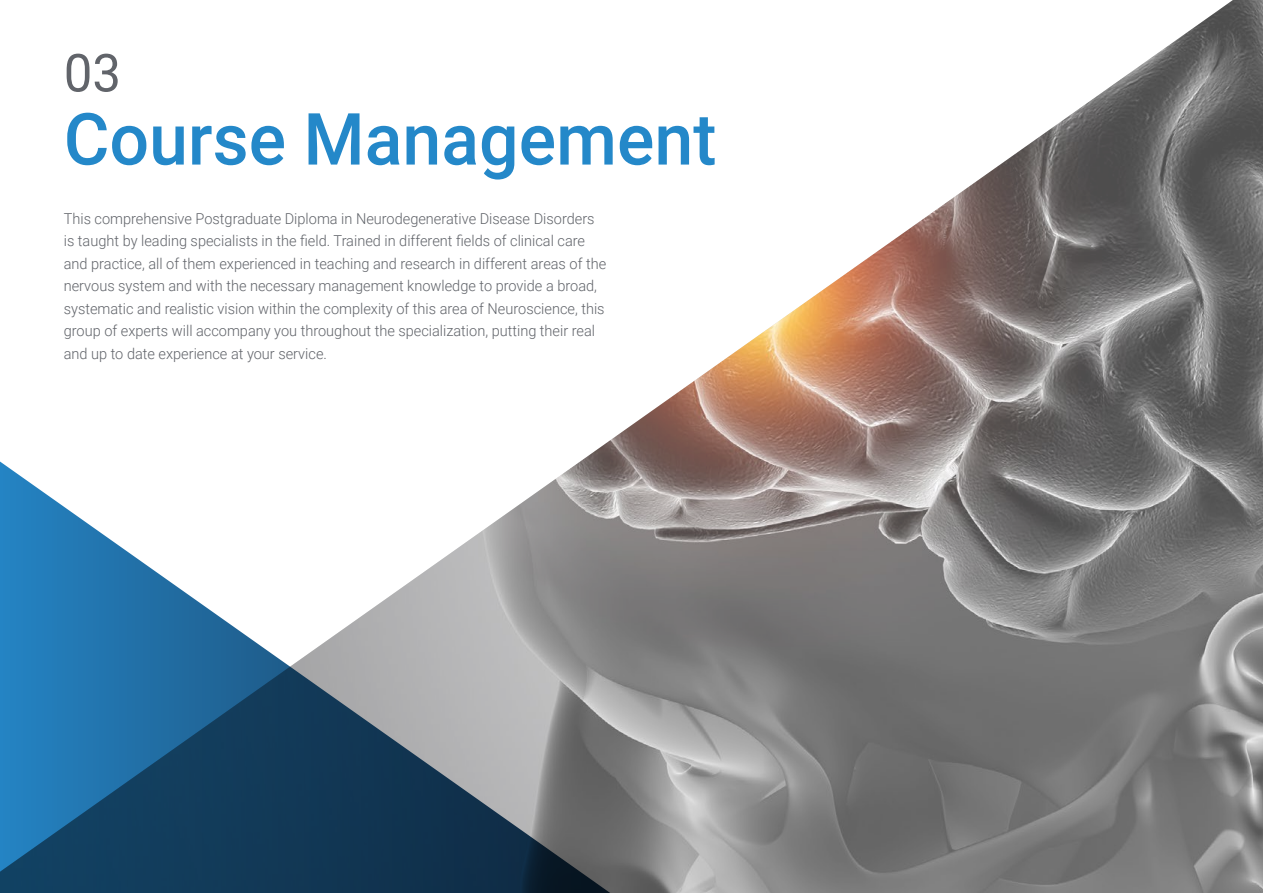
<style>
.page{position:relative;width:1263px;height:893px;background:#fff}
.page>*{position:absolute;margin:0;border:0;box-sizing:border-box;transform-origin:0 0}
.t1{font:500 72px "Roboto";color:#2488c9}
.t2{font:52.5px "Roboto";color:#61646a}
.t3{font:300 15px/22.5px "Roboto";color:#61646a}
</style>
<div class="page">
<img style="left:602px;top:0;width:661px;height:893px">
<svg style="left:0;top:446px;width:640px;height:447px"></svg>
<h2 class="t2" style="left:64px;top:36px;width:59px">03</h2>
<h1 class="t1" style="left:64px;top:89px;width:654px">Course Management</h1>
<p class="t3" style="left:64px;top:207px;width:544px">This comprehensive Postgraduate Diploma in Neurodegenerative Disease Disorders is taught by leading specialists in the field. Trained in different fields of clinical care and practice, all of them experienced in teaching and research in different areas of the nervous system and with the necessary management knowledge to provide a broad, systematic and realistic vision within the complexity of this area of Neuroscience, this group of experts will accompany you throughout the specialization, putting their real and up to date experience at your service.</p>
</div>
